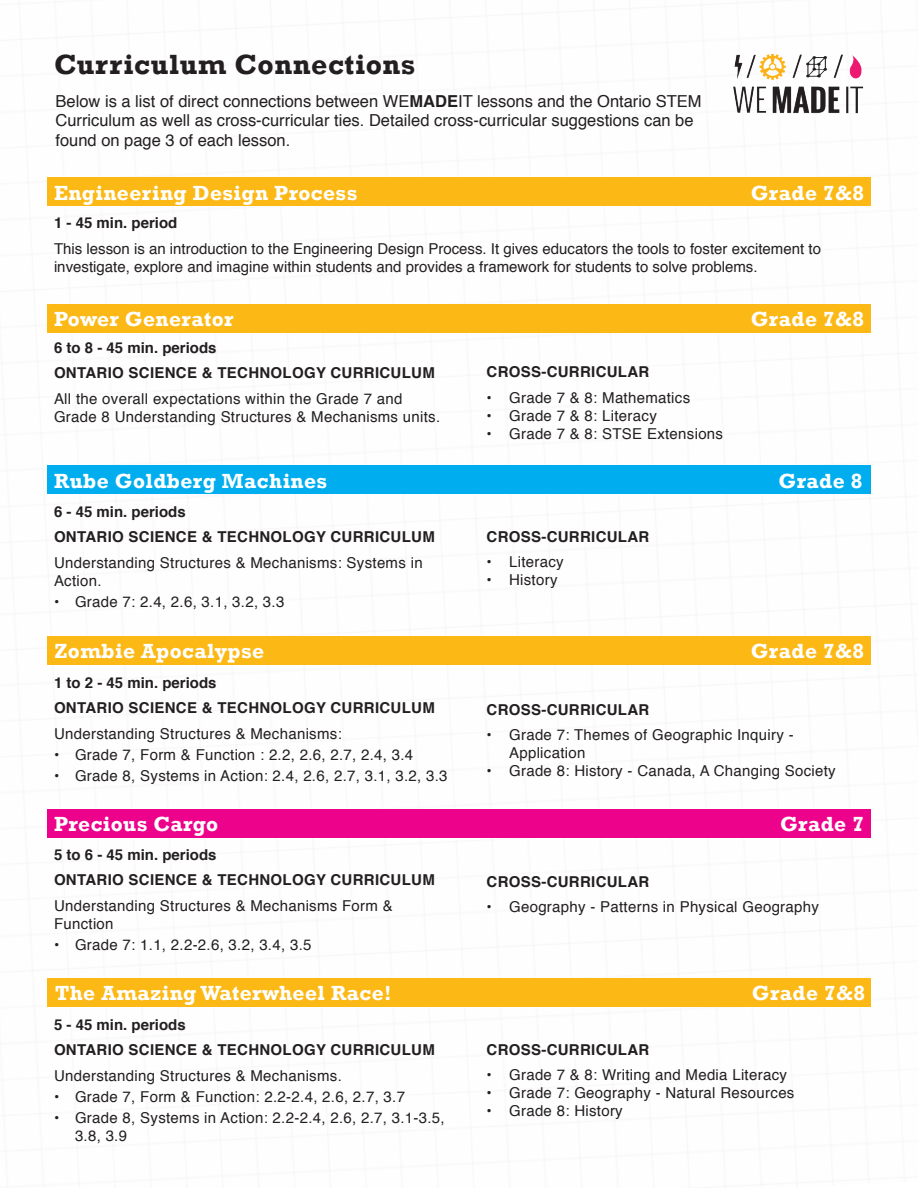
<style>
.page{position:relative;width:918px;height:1188px;background:#fff}
.page>*{position:absolute;margin:0;border:0;box-sizing:border-box;transform-origin:0 0}
.t1{font:700 28.5px "Rockwell";letter-spacing:.02em;color:#231f20}
.t2{font:700 21px "Rockwell";letter-spacing:.02em;color:#fff}
.t3{font:16.5px/19.8px "Helvetica";color:#231f20}
.t4{font:15px/18px "Helvetica";letter-spacing:.02em;color:#231f20}
.t5{font:700 15px "Helvetica";letter-spacing:.02em;color:#231f20}
.t6{font:15px/18px "Helvetica";color:#231f20}
.t7{font:700 15px "Helvetica";color:#231f20}
.s1{font-weight:700}
</style>
<div class="page">
<img style="left:733px;top:53px;width:131px;height:61px">
<div style="left:48px;top:304px;width:823px;height:28px;background:#fcb814"></div>
<div style="left:48px;top:465px;width:823px;height:29px;background:#00aeef"></div>
<div style="left:48px;top:637px;width:823px;height:28px;background:#fcb814"></div>
<div style="left:48px;top:810px;width:823px;height:28px;background:#ed028c"></div>
<div style="left:48px;top:979px;width:823px;height:28px;background:#fcb814"></div>
<div style="left:48px;top:177px;width:823px;height:28px;background:#fcb814"></div>
<p class="t1" style="left:54px;top:47px;width:363px">Curriculum Connections</p>
<p class="t3" style="left:56px;top:91px;width:648px">Below is a list of direct connections between WE<span class="s1">MADE</span>IT lessons and the Ontario STEM<br>Curriculum as well as cross-curricular ties. Detailed cross-curricular suggestions can be found on page 3 of each lesson.</p>
<p class="t2" style="left:54px;top:180px;width:305px">Engineering Design Process</p>
<p class="t2" style="left:751px;top:180px;width:115px">Grade 7&amp;8</p>
<p class="t7" style="left:54px;top:211px;width:125px">1 - 45 min. period</p>
<p class="t6" style="left:54px;top:240px;width:769px">This lesson is an introduction to the Engineering Design Process. It gives educators the tools to foster excitement to investigate, explore and imagine within students and provides a framework for students to solve problems.</p>
<p class="t2" style="left:54px;top:306px;width:181px">Power Generator</p>
<p class="t2" style="left:751px;top:306px;width:115px">Grade 7&amp;8</p>
<p class="t7" style="left:54px;top:335px;width:164px">6 to 8 - 45 min. periods</p>
<p class="t5" style="left:54px;top:361px;width:382px">ONTARIO SCIENCE &amp; TECHNOLOGY CURRICULUM</p>
<p class="t4" style="left:54px;top:390px;width:388px">All the overall expectations within the Grade 7 and<br>Grade 8 Understanding Structures &amp; Mechanisms units.</p>
<p class="t5" style="left:487px;top:360px;width:164px">CROSS-CURRICULAR</p>
<p class="t4" style="left:487px;top:389px;width:205px">• Grade 7 &amp; 8: Mathematics</p>
<p class="t4" style="left:487px;top:407px;width:172px">• Grade 7 &amp; 8: Literacy</p>
<p class="t4" style="left:487px;top:425px;width:238px">• Grade 7 &amp; 8: STSE Extensions</p>
<p class="t2" style="left:54px;top:469px;width:275px">Rube Goldberg Machines</p>
<p class="t2" style="left:779px;top:469px;width:85px">Grade 8</p>
<p class="t7" style="left:54px;top:499px;width:133px">6 - 45 min. periods</p>
<p class="t5" style="left:54px;top:525px;width:382px">ONTARIO SCIENCE &amp; TECHNOLOGY CURRICULUM</p>
<p class="t4" style="left:54px;top:554px;width:370px">Understanding Structures &amp; Mechanisms: Systems in<br>Action.</p>
<p class="t4" style="left:54px;top:593px;width:232px">• Grade 7: 2.4, 2.6, 3.1, 3.2, 3.3</p>
<p class="t5" style="left:487px;top:524px;width:164px">CROSS-CURRICULAR</p>
<p class="t4" style="left:487px;top:553px;width:79px">• Literacy</p>
<p class="t4" style="left:487px;top:571px;width:72px">• History</p>
<p class="t2" style="left:54px;top:638px;width:212px">Zombie Apocalypse</p>
<p class="t2" style="left:751px;top:638px;width:115px">Grade 7&amp;8</p>
<p class="t7" style="left:54px;top:670px;width:164px">1 to 2 - 45 min. periods</p>
<p class="t5" style="left:54px;top:696px;width:382px">ONTARIO SCIENCE &amp; TECHNOLOGY CURRICULUM</p>
<p class="t4" style="left:54px;top:725px;width:289px">Understanding Structures &amp; Mechanisms:</p>
<p class="t4" style="left:54px;top:746px;width:361px">• Grade 7, Form &amp; Function : 2.2, 2.6, 2.7, 2.4, 3.4</p>
<p class="t4" style="left:54px;top:767px;width:395px">• Grade 8, Systems in Action: 2.4, 2.6, 2.7, 3.1, 3.2, 3.3</p>
<p class="t5" style="left:487px;top:697px;width:164px">CROSS-CURRICULAR</p>
<p class="t4" style="left:509px;top:727px;width:286px;text-indent:-22px">• Grade 7: Themes of Geographic Inquiry -<br>Application</p>
<p class="t4" style="left:487px;top:763px;width:351px">• Grade 8: History - Canada, A Changing Society</p>
<p class="t2" style="left:54px;top:811px;width:166px">Precious Cargo</p>
<p class="t2" style="left:780px;top:811px;width:85px">Grade 7</p>
<p class="t7" style="left:54px;top:842px;width:164px">5 to 6 - 45 min. periods</p>
<p class="t5" style="left:54px;top:868px;width:382px">ONTARIO SCIENCE &amp; TECHNOLOGY CURRICULUM</p>
<p class="t4" style="left:54px;top:897px;width:340px">Understanding Structures &amp; Mechanisms Form &amp;<br>Function</p>
<p class="t4" style="left:54px;top:936px;width:259px">• Grade 7: 1.1, 2.2-2.6, 3.2, 3.4, 3.5</p>
<p class="t5" style="left:487px;top:869px;width:164px">CROSS-CURRICULAR</p>
<p class="t4" style="left:487px;top:898px;width:334px">• Geography - Patterns in Physical Geography</p>
<p class="t2" style="left:55px;top:980px;width:338px">The Amazing Waterwheel Race!</p>
<p class="t2" style="left:752px;top:980px;width:115px">Grade 7&amp;8</p>
<p class="t7" style="left:54px;top:1012px;width:133px">5 - 45 min. periods</p>
<p class="t5" style="left:54px;top:1038px;width:382px">ONTARIO SCIENCE &amp; TECHNOLOGY CURRICULUM</p>
<p class="t4" style="left:54px;top:1067px;width:289px">Understanding Structures &amp; Mechanisms.</p>
<p class="t4" style="left:54px;top:1088px;width:353px">• Grade 7, Form &amp; Function: 2.2-2.4, 2.6, 2.7, 3.7</p>
<p class="t4" style="left:75px;top:1109px;width:371px;text-indent:-21px">• Grade 8, Systems in Action: 2.2-2.4, 2.6, 2.7, 3.1-3.5,<br>3.8, 3.9</p>
<p class="t5" style="left:487px;top:1037px;width:164px">CROSS-CURRICULAR</p>
<p class="t4" style="left:487px;top:1067px;width:302px">• Grade 7 &amp; 8: Writing and Media Literacy</p>
<p class="t4" style="left:487px;top:1085px;width:309px">• Grade 7: Geography - Natural Resources</p>
<p class="t4" style="left:487px;top:1103px;width:138px">• Grade 8: History</p>
</div>
